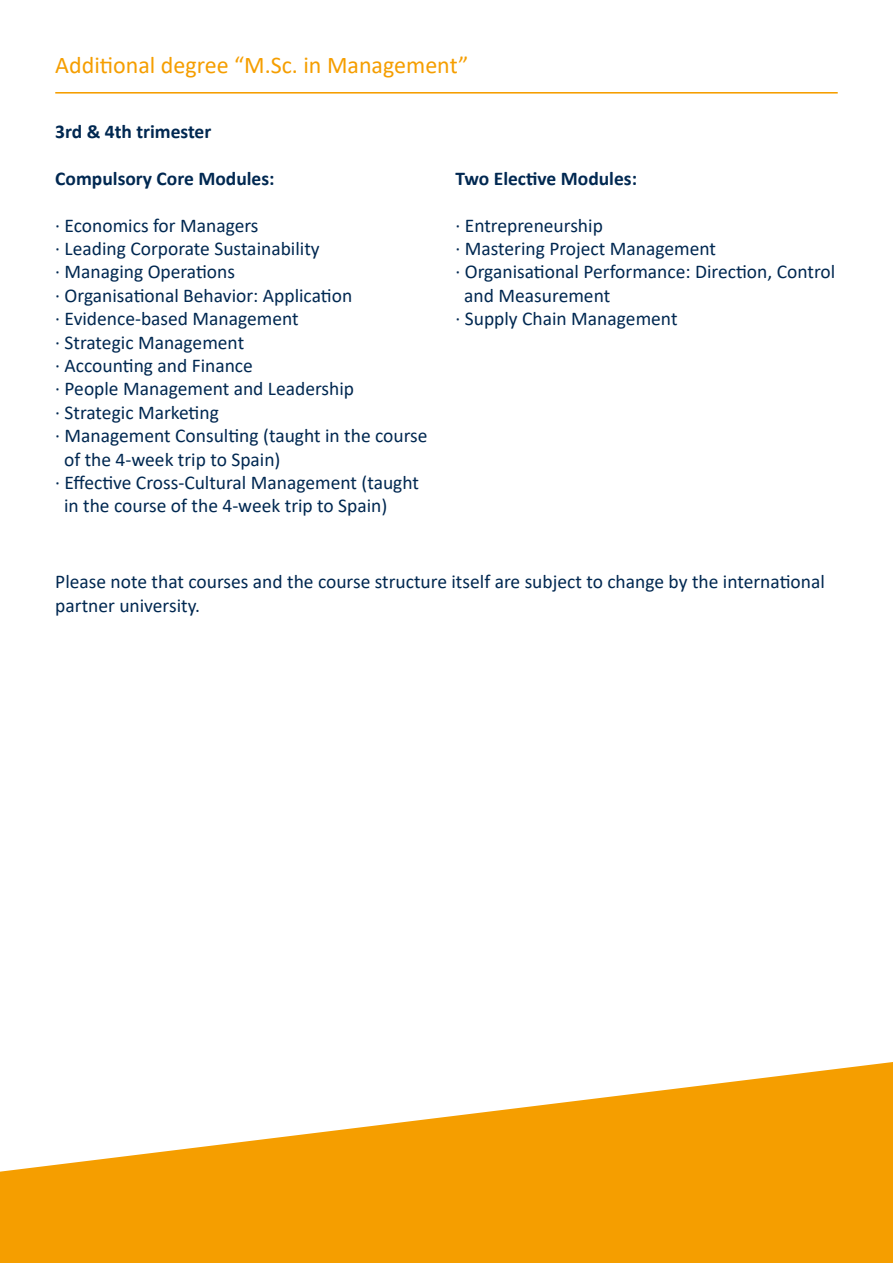
<style>
.page{position:relative;width:893px;height:1263px;background:#fff}
.page>*{position:absolute;margin:0;border:0;box-sizing:border-box;transform-origin:0 0}
.t1{font:24px "Calibri";color:#f59e00}
.t2{font:19.5px/23.4px "Calibri";color:#002851}
.t3{font:700 19.5px "Calibri";color:#002851}
</style>
<div class="page">
<svg style="left:0;top:1062px;width:893px;height:201px;fill:#f59e00"></svg>
<hr style="left:55px;top:92px;width:783px;height:2px;background:#f59e00">
<p class="t1" style="left:55px;top:49px;width:415px">Additional degree “M.Sc. in Management”</p>
<p class="t3" style="left:55px;top:118px;width:158px">3rd &amp; 4th trimester</p>
<p class="t3" style="left:55px;top:164px;width:221px">Compulsory Core Modules:</p>
<p class="t2" style="left:55px;top:213px;width:205px">· Economics for Managers</p>
<p class="t2" style="left:55px;top:236px;width:266px">· Leading Corporate Sustainability</p>
<p class="t2" style="left:55px;top:260px;width:181px">· Managing Operations</p>
<p class="t2" style="left:55px;top:283px;width:298px">· Organisational Behavior: Application</p>
<p class="t2" style="left:55px;top:306px;width:245px">· Evidence-based Management</p>
<p class="t2" style="left:55px;top:330px;width:190px">· Strategic Management</p>
<p class="t2" style="left:55px;top:353px;width:199px">· Accounting and Finance</p>
<p class="t2" style="left:55px;top:377px;width:300px">· People Management and Leadership</p>
<p class="t2" style="left:55px;top:400px;width:165px">· Strategic Marketing</p>
<p class="t2" style="left:55px;top:423px;width:374px">· Management Consulting (taught in the course</p>
<p class="t2" style="left:64px;top:447px;width:218px">of the 4-week trip to Spain)</p>
<p class="t2" style="left:55px;top:470px;width:365px">· Effective Cross-Cultural Management (taught</p>
<p class="t2" style="left:64px;top:494px;width:325px">in the course of the 4-week trip to Spain)</p>
<p class="t3" style="left:455px;top:164px;width:183px">Two Elective Modules:</p>
<p class="t2" style="left:455px;top:213px;width:149px">· Entrepreneurship</p>
<p class="t2" style="left:455px;top:236px;width:262px">· Mastering Project Management</p>
<p class="t2" style="left:455px;top:260px;width:381px">· Organisational Performance: Direction, Control</p>
<p class="t2" style="left:464px;top:283px;width:147px">and Measurement</p>
<p class="t2" style="left:455px;top:306px;width:224px">· Supply Chain Management</p>
<p class="t2" style="left:55px;top:569px;width:771px">Please note that courses and the course structure itself are subject to change by the international partner university.</p>
</div>
